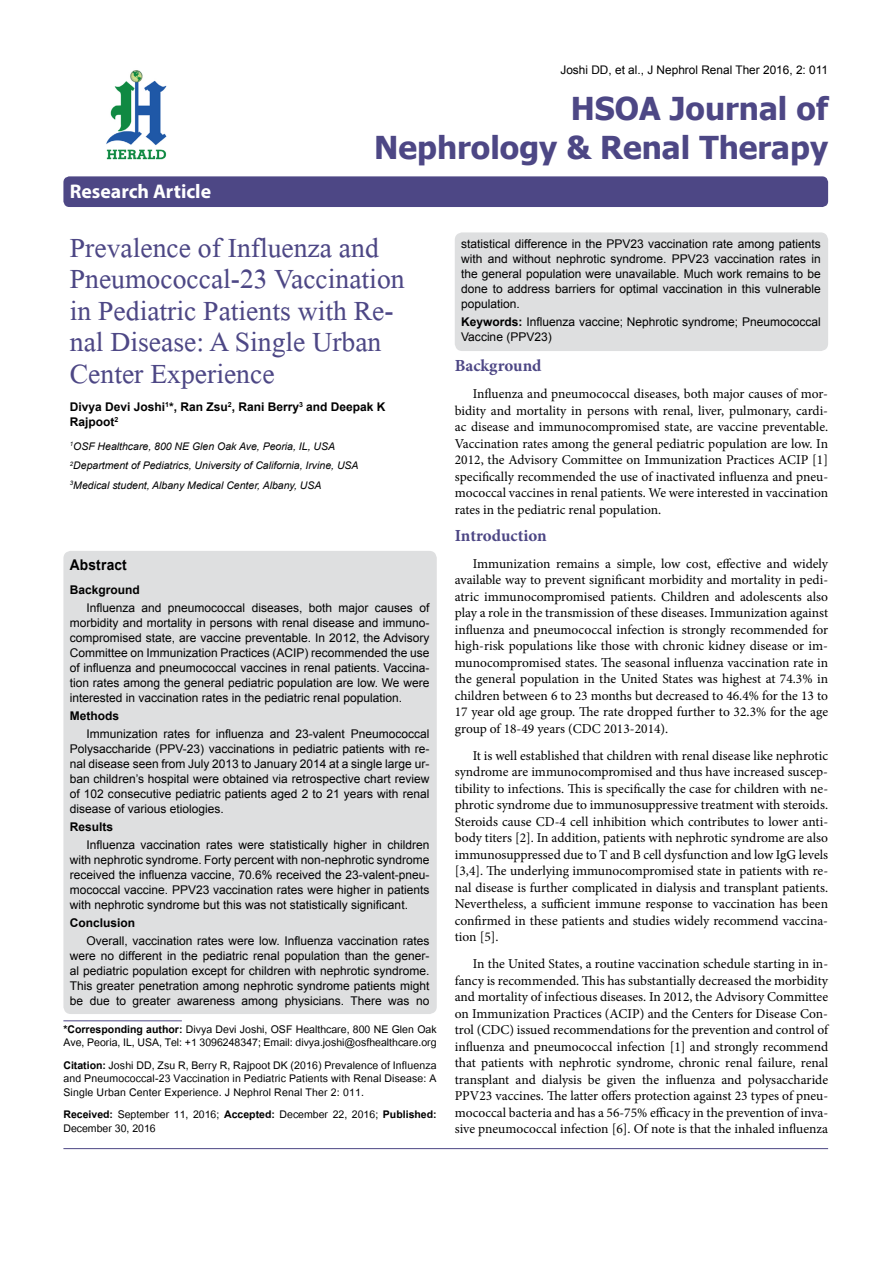
<style>
.page{position:relative;width:893px;height:1263px;background:#fff}
.page>*{position:absolute;margin:0;border:0;box-sizing:border-box;transform-origin:0 0}
.t1{font:41.25px/31.5px "Microsoft Himalaya";color:#4d4785}
.t2{font:700 31.5px/39px "Tahoma";color:#4d4785;text-align:right}
.t3{font:700 19.8px "Myriad Hebrew";color:#fff}
.t4{font:700 16.95px "Minion Pro";color:#4d4785}
.t5{font:700 14.85px "Arial";letter-spacing:.015em;color:#000;scale:.93 1}
.t6{font:14.7px/13.5px "Utsaah";color:#000}
.t7{font:13.5px/16.5px "Minion Pro";color:#000;text-align:justify}
.t8{font:12px/15px "Arial";color:#000;text-align:justify}
.t9{font:700 12px/15px "Arial";color:#000}
.t10{font:11.85px "Arial";color:#000}
.t11{font:italic 10.5px/19.5px "Arial";color:#000}
.s1{font-weight:700}
</style>
<div class="page">
<div style="left:63px;top:176px;width:765px;height:31px;background:#4d4785;border-radius:6px"></div>
<hr style="left:63px;top:1020px;width:119px;height:1px;background:#4d4785">
<img style="left:106px;top:70px;width:61px;height:90px">
<hr style="left:63px;top:1148px;width:765px;height:1px;background:#4d4785">
<div style="left:63px;top:551px;width:374px;height:463px;background:#dedfe0;border-radius:8px"></div>
<div style="left:455px;top:232px;width:373px;height:119px;background:#dedfe0;border-radius:8px"></div>
<h3 class="t3" style="left:70px;top:180px;width:143px">Research Article</h3>
<p class="t10" style="left:560px;top:62px;width:269px">Joshi DD, et al., J Nephrol Renal Ther 2016, 2: 011</p>
<h2 class="t2" style="left:374px;top:87px;width:455px">HSOA Journal of<br>Nephrology &amp; Renal Therapy</h2>
<h1 class="t1" style="left:70px;top:227px;width:336px">Prevalence of Influenza and<br>Pneumococcal-23 Vaccination in Pediatric Patients with Re&shy;nal Disease: A Single Urban<br>Center Experience</h1>
<p class="t9" style="left:70px;top:399px;width:317px">Divya Devi Joshi<sup>1</sup>*, Ran Zsu<sup>2</sup>, Rani Berry<sup>3</sup> and Deepak K<br>Rajpoot<sup>2</sup></p>
<p class="t11" style="left:70px;top:436px;width:290px"><sup>1</sup>OSF Healthcare, 800 NE Glen Oak Ave, Peoria, IL, USA<br><sup>2</sup>Department of Pediatrics, University of California, Irvine, USA<br><sup>3</sup>Medical student, Albany Medical Center, Albany, USA</p>
<p class="t5" style="left:70px;top:555px;width:63px">Abstract</p>
<p class="t9" style="left:70px;top:583px;width:72px">Background</p>
<p class="t8" style="left:70px;top:600px;width:361px;text-indent:16px">Influenza and pneumococcal diseases, both major causes of morbidity and mortality in persons with renal disease and immuno&shy;compromised state, are vaccine preventable. In 2012, the Advisory Committee on Immunization Practices (ACIP) recommended the use of influenza and pneumococcal vaccines in renal patients. Vaccina&shy;tion rates among the general pediatric population are low. We were interested in vaccination rates in the pediatric renal population.</p>
<p class="t9" style="left:70px;top:709px;width:51px">Methods</p>
<p class="t8" style="left:70px;top:726px;width:361px;text-indent:16px">Immunization rates for influenza and 23-valent Pneumococcal Polysaccharide (PPV-23) vaccinations in pediatric patients with re&shy;nal disease seen from July 2013 to January 2014 at a single large ur&shy;ban children’s hospital were obtained via retrospective chart review of 102 consecutive pediatric patients aged 2 to 21 years with renal disease of various etiologies.</p>
<p class="t9" style="left:70px;top:820px;width:45px">Results</p>
<p class="t8" style="left:70px;top:837px;width:361px;text-indent:16px">Influenza vaccination rates were statistically higher in children with nephrotic syndrome. Forty percent with non-nephrotic syndrome received the influenza vaccine, 70.6% received the 23-valent-pneu&shy;mococcal vaccine. PPV23 vaccination rates were higher in patients with nephrotic syndrome but this was not statistically significant.</p>
<p class="t9" style="left:70px;top:916px;width:67px">Conclusion</p>
<p class="t8" style="left:70px;top:933px;width:361px;text-indent:16px">Overall, vaccination rates were low. Influenza vaccination rates were no different in the pediatric renal population than the gener&shy;al pediatric population except for children with nephrotic syndrome.<br>This greater penetration among nephrotic syndrome patients might be due to greater awareness among physicians. There was no</p>
<p class="t6" style="left:63px;top:1023px;width:375px"><span class="s1">*Corresponding author:</span> Divya Devi Joshi, OSF Healthcare, 800 NE Glen Oak<br>Ave, Peoria, IL, USA, Tel: +1 3096248347; Email: divya.joshi@osfhealthcare.org</p>
<p class="t6" style="left:63px;top:1059px;width:375px;text-align:justify"><span class="s1">Citation:</span> Joshi DD, Zsu R, Berry R, Rajpoot DK (2016) Prevalence of Influenza and Pneumococcal-23 Vaccination in Pediatric Patients with Renal Disease: A Single Urban Center Experience. J Nephrol Renal Ther 2: 011.</p>
<p class="t6" style="left:63px;top:1109px;width:375px"><span class="s1">Received:</span> September 11, 2016; <span class="s1">Accepted:</span> December 22, 2016; <span class="s1">Published:<br></span>December 30, 2016</p>
<p class="t8" style="left:461px;top:236px;width:361px">statistical difference in the PPV23 vaccination rate among patients with and without nephrotic syndrome. PPV23 vaccination rates in the general population were unavailable. Much work remains to be done to address barriers for optimal vaccination in this vulnerable population.</p>
<p class="t8" style="left:461px;top:314px;width:361px"><span class="s1">Keywords:</span> Influenza vaccine; Nephrotic syndrome; Pneumococcal<br>Vaccine (PPV23)</p>
<p class="t4" style="left:455px;top:354px;width:88px">Background</p>
<p class="t7" style="left:455px;top:386px;width:375px;text-indent:18px">Influenza and pneumococcal diseases, both major causes of mor&shy;bidity and mortality in persons with renal, liver, pulmonary, cardi&shy;ac disease and immunocompromised state, are vaccine preventable.<br>Vaccination rates among the general pediatric population are low. In 2012, the Advisory Committee on Immunization Practices ACIP [1] specifically recommended the use of inactivated influenza and pneu&shy;mococcal vaccines in renal patients. We were interested in vaccination rates in the pediatric renal population.</p>
<p class="t4" style="left:455px;top:523px;width:94px">Introduction</p>
<p class="t7" style="left:455px;top:555px;width:375px;text-indent:18px">Immunization remains a simple, low cost, effective and widely available way to prevent significant morbidity and mortality in pedi&shy;atric immunocompromised patients. Children and adolescents also play a role in the transmission of these diseases. Immunization against influenza and pneumococcal infection is strongly recommended for high-risk populations like those with chronic kidney disease or im&shy;munocompromised states. The seasonal influenza vaccination rate in the general population in the United States was highest at 74.3% in children between 6 to 23 months but decreased to 46.4% for the 13 to 17 year old age group. The rate dropped further to 32.3% for the age group of 18-49 years (CDC 2013-2014).</p>
<p class="t7" style="left:455px;top:747px;width:375px;text-indent:18px">It is well established that children with renal disease like nephrotic syndrome are immunocompromised and thus have increased suscep&shy;tibility to infections. This is specifically the case for children with ne&shy;phrotic syndrome due to immunosuppressive treatment with steroids.<br>Steroids cause CD-4 cell inhibition which contributes to lower anti&shy;body titers [2]. In addition, patients with nephrotic syndrome are also immunosuppressed due to T and B cell dysfunction and low IgG levels [3,4]. The underlying immunocompromised state in patients with re&shy;nal disease is further complicated in dialysis and transplant patients.<br>Nevertheless, a sufficient immune response to vaccination has been confirmed in these patients and studies widely recommend vaccina&shy;tion [5].</p>
<p class="t7" style="left:455px;top:956px;width:375px;text-indent:18px">In the United States, a routine vaccination schedule starting in in&shy;fancy is recommended. This has substantially decreased the morbidity and mortality of infectious diseases. In 2012, the Advisory Committee on Immunization Practices (ACIP) and the Centers for Disease Con&shy;trol (CDC) issued recommendations for the prevention and control of influenza and pneumococcal infection [1] and strongly recommend that patients with nephrotic syndrome, chronic renal failure, renal transplant and dialysis be given the influenza and polysaccharide PPV23 vaccines. The latter offers protection against 23 types of pneu&shy;mococcal bacteria and has a 56-75% efficacy in the prevention of inva&shy;sive pneumococcal infection [6]. Of note is that the inhaled influenza</p>
</div>
